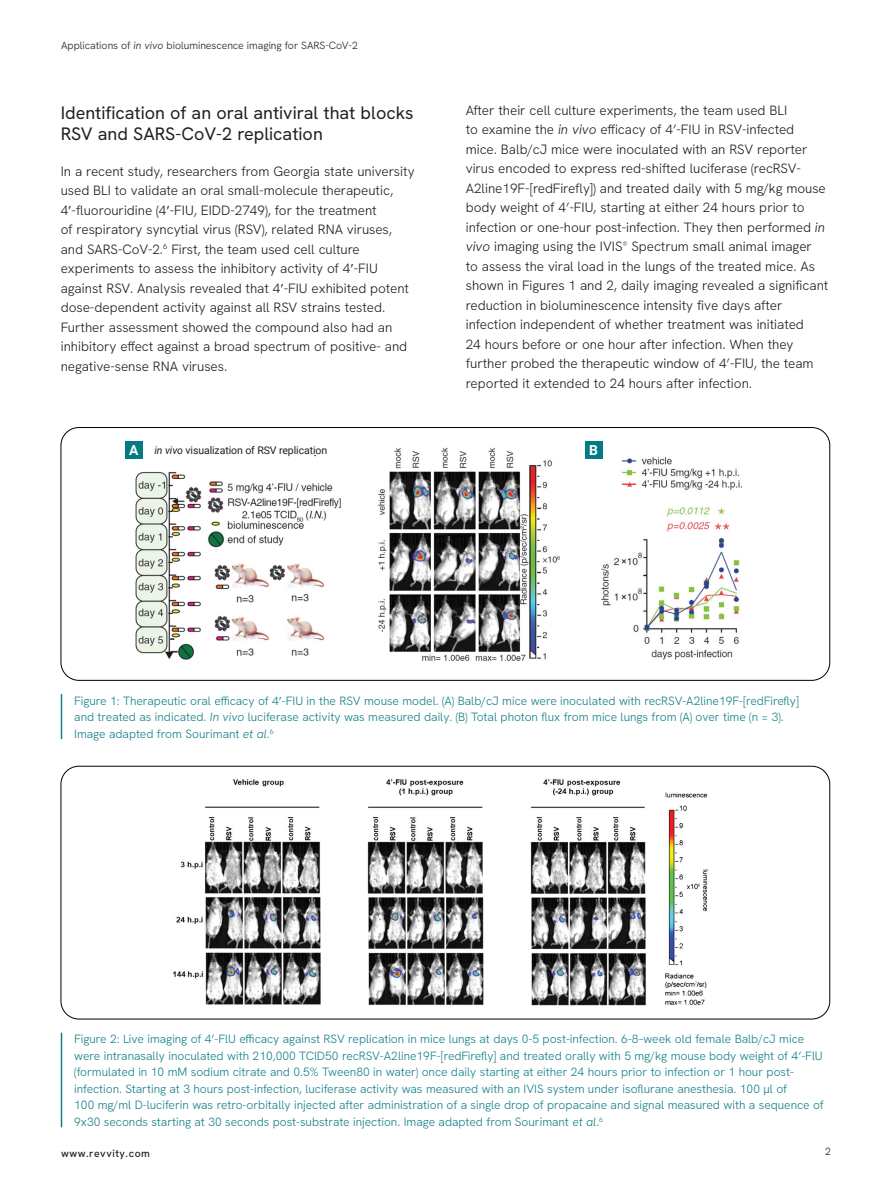
<style>
.page{position:relative;width:891px;height:1188px;background:#fff}
.page>*{position:absolute;margin:0;border:0;box-sizing:border-box;transform-origin:0 0}
.Sub_Head{font:18px/20.2px "Hanken Grotesk";color:#231f20}
.t1{font:700 13.8px "Roboto";color:#fff}
.Body_Copy{font:300 13.5px/19.5px "Hanken Grotesk";color:#231f20}
.Captions{font:300 12px/16.5px "Hanken Grotesk";color:#148087}
.t2{font:300 10.5px "Hanken Grotesk";color:#231f20}
.t3{font:10.5px "Roboto";letter-spacing:-.01em;color:#231f20}
.t4{font:500 10.5px "Hanken Grotesk";letter-spacing:.05em;color:#231f20}
.s1{font-style:italic}
.s2{font-weight:700;font-size:13.8px;color:#fff}
</style>
<div class="page">
<img style="left:601px;top:456px;width:141px;height:204px">
<div style="left:566px;top:437px;width:51px;height:30px;background:#fff"></div>
<div style="left:585px;top:441px;width:17px;height:17px;background:#027b82"></div>
<img style="left:378px;top:447px;width:182px;height:214px">
<div style="left:374px;top:445px;width:18px;height:13px;background:#fff"></div>
<img style="left:125px;top:456px;width:216px;height:204px">
<div style="left:125px;top:441px;width:18px;height:17px;background:#027b82"></div>
<img style="left:367px;top:779px;width:117px;height:226px">
<img style="left:172px;top:779px;width:149px;height:226px">
<img style="left:530px;top:779px;width:179px;height:227px">
<hr style="left:61px;top:694px;width:1px;height:45px;background:#148087">
<hr style="left:61px;top:1033px;width:1px;height:94px;background:#148087">
<p class="t2" style="left:61px;top:39px;width:298px">Applications of <span class="s1">in vivo</span> bioluminescence imaging for SARS-CoV-2</p>
<p class="Sub_Head" style="left:61px;top:103px;width:354px">Identification of an oral antiviral that blocks<br>RSV and SARS-CoV-2 replication</p>
<p class="Body_Copy" style="left:61px;top:161px;width:355px">In a recent study, researchers from Georgia state university used BLI to validate an oral small-molecule therapeutic,<br>4 -fluorouridine (4 -FIU, EIDD-2749), for the treatment<br>of respiratory syncytial virus (RSV), related RNA viruses, and SARS-CoV-2.<sup>6</sup> First, the team used cell culture experiments to assess the inhibitory activity of 4 -FIU against RSV. Analysis revealed that 4 -FIU exhibited potent dose-dependent activity against all RSV strains tested.<br>Further assessment showed the compound also had an inhibitory effect against a broad spectrum of positive- and negative-sense RNA viruses.</p>
<p class="Body_Copy" style="left:466px;top:100px;width:364px">After their cell culture experiments, the team used BLI<br>to examine the <span class="s1">in vivo</span> efficacy of 4’-FIU in RSV-infected mice. Balb/cJ mice were inoculated with an RSV reporter virus encoded to express red-shifted luciferase (recRSV-A2line19F-[redFirefly]) and treated daily with 5 mg/kg mouse body weight of 4’-FIU, starting at either 24 hours prior to infection or one-hour post-infection. They then performed <span class="s1">in vivo</span> imaging using the IVIS<sup>®</sup> Spectrum small animal imager<br>to assess the viral load in the lungs of the treated mice. As shown in Figures 1 and 2, daily imaging revealed a significant reduction in bioluminescence intensity five days after infection independent of whether treatment was initiated<br>24 hours before or one hour after infection. When they further probed the therapeutic window of 4’-FIU, the team reported it extended to 24 hours after infection.</p>
<p class="t3" style="left:129px;top:442px;width:200px"><span class="s2">A</span> <span class="s1">in vivo</span> visualization of RSV replication</p>
<p class="t1" style="left:589px;top:440px;width:10px">B</p>
<p class="Captions" style="left:74px;top:692px;width:726px">Figure 1: Therapeutic oral efficacy of 4 -FIU in the RSV mouse model. (A) Balb/cJ mice were inoculated with recRSV-A2line19F-[redFirefly] and treated as indicated. <span class="s1">In vivo</span> luciferase activity was measured daily. (B) Total photon flux from mice lungs from (A) over time (n = 3).<br>Image adapted from Sourimant <span class="s1">et al</span>.<sup>6</sup></p>
<p class="Captions" style="left:74px;top:1031px;width:751px">Figure 2: Live imaging of 4’-FlU efficacy against RSV replication in mice lungs at days 0-5 post-infection. 6-8–week old female Balb/cJ mice were intranasally inoculated with 210,000 TCID50 recRSV-A2line19F-[redFirefly] and treated orally with 5 mg/kg mouse body weight of 4’-FlU (formulated in 10 mM sodium citrate and 0.5% Tween80 in water) once daily starting at either 24 hours prior to infection or 1 hour post&shy;infection. Starting at 3 hours post-infection, luciferase activity was measured with an IVIS system under isoflurane anesthesia. 100 μl of<br>100 mg/ml D-luciferin was retro-orbitally injected after administration of a single drop of propacaine and signal measured with a sequence of 9x30 seconds starting at 30 seconds post-substrate injection. Image adapted from Sourimant <span class="s1">et al</span>.<sup>6</sup></p>
<p class="t4" style="left:61px;top:1147px;width:90px">www.revvity.com</p>
<p class="t2" style="left:825px;top:1145px;width:7px">2</p>
</div>
